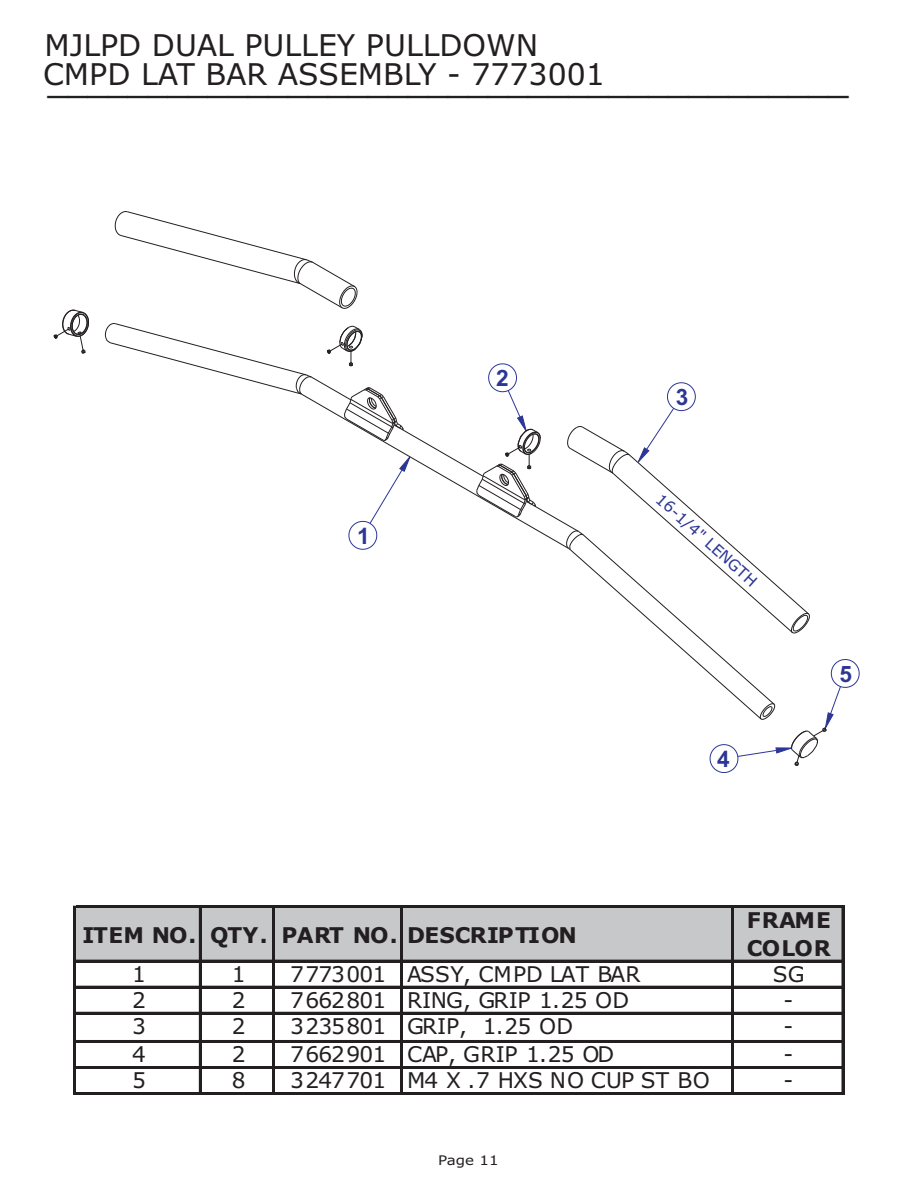
<style>
.page{position:relative;width:918px;height:1188px;background:#fff}
.page>*{position:absolute;margin:0;border:0;box-sizing:border-box;transform-origin:0 0}
.t1{font:36px "Arial";color:#231f20}
.t2{font:30px "Verdana";color:#231f20}
.t3{font:700 22.65px "Arial";color:#2c3695}
.t4{font:21.75px "Verdana";letter-spacing:-.02em;color:#231f20}
.t5{font:21.75px "Verdana";letter-spacing:-.04em;color:#231f20}
.t6{font:700 21.75px "Verdana";letter-spacing:-.02em;color:#231f20}
.t7{font:21.75px "Verdana";color:#231f20}
.t8{font:700 21.75px/28.2px "Verdana";letter-spacing:.03em;color:#231f20}
.t9{font:15.6px "Verdana";color:#2c3695}
.t10{font:13.2px "Verdana";color:#231f20;scale:1.13 1}
</style>
<div class="page">
<svg style="left:54px;top:310px;width:35px;height:44px"></svg>
<svg style="left:115px;top:211px;width:242px;height:97px"></svg>
<svg style="left:105px;top:323px;width:755px;height:450px"></svg>
<div style="left:74px;top:906px;width:768px;height:54px;background:#c7c8ca"></div>
<hr style="left:74px;top:906px;width:2px;height:189px;background:#231f20">
<hr style="left:199px;top:908px;width:3px;height:187px;background:#231f20">
<hr style="left:273px;top:908px;width:2px;height:187px;background:#231f20">
<hr style="left:400px;top:908px;width:1px;height:187px;background:#231f20">
<hr style="left:401px;top:908px;width:2px;height:187px;background:#231f20">
<hr style="left:731px;top:908px;width:1px;height:187px;background:#231f20">
<hr style="left:732px;top:908px;width:2px;height:187px;background:#231f20">
<hr style="left:842px;top:908px;width:2px;height:187px;background:#231f20">
<hr style="left:76px;top:906px;width:768px;height:2px;background:#231f20">
<hr style="left:76px;top:960px;width:768px;height:2px;background:#231f20">
<hr style="left:76px;top:986px;width:768px;height:2px;background:#231f20">
<hr style="left:76px;top:1012px;width:768px;height:2px;background:#231f20">
<hr style="left:76px;top:1040px;width:768px;height:3px;background:#231f20">
<hr style="left:76px;top:1066px;width:768px;height:1px;background:#231f20">
<hr style="left:76px;top:1067px;width:768px;height:2px;background:#231f20">
<hr style="left:76px;top:1092px;width:768px;height:1px;background:#231f20">
<hr style="left:76px;top:1093px;width:768px;height:2px;background:#231f20">
<h2 class="t2" style="left:44px;top:33px;width:495px">MJLPD DUAL PULLEY PULLDOWN</h2>
<h2 class="t2" style="left:43px;top:62px;width:563px">CMPD LAT BAR ASSEMBLY - 7773001</h2>
<h1 class="t1" style="left:48px;top:64px;width:802px">________________________________________</h1>
<p class="t3" style="left:357px;top:527px;width:14px">1</p>
<p class="t3" style="left:496px;top:369px;width:14px">2</p>
<p class="t3" style="left:676px;top:388px;width:14px">3</p>
<p class="t9" style="left:663px;top:492px;width:131px;rotate:42deg">16-1/4" LENGTH</p>
<p class="t3" style="left:717px;top:750px;width:14px">4</p>
<p class="t3" style="left:839px;top:665px;width:14px">5</p>
<p class="t6" style="left:82px;top:926px;width:496px">ITEM NO. QTY. PART NO. DESCRIPTION</p>
<p class="t8" style="left:747px;top:907px;width:86px">FRAME<br>COLOR</p>
<p class="t4" style="left:132px;top:965px;width:15px">1</p>
<p class="t4" style="left:232px;top:965px;width:15px">1</p>
<p class="t7" style="left:290px;top:965px;width:352px">7773001 ASSY, CMPD LAT BAR</p>
<p class="t4" style="left:773px;top:965px;width:33px">SG</p>
<p class="t4" style="left:132px;top:991px;width:15px">2</p>
<p class="t4" style="left:232px;top:991px;width:15px">2</p>
<p class="t4" style="left:290px;top:991px;width:341px">7662801 RING, GRIP 1.25 OD</p>
<p class="t4" style="left:784px;top:991px;width:11px">-</p>
<p class="t4" style="left:132px;top:1017px;width:15px">3</p>
<p class="t4" style="left:232px;top:1017px;width:15px">2</p>
<p class="t5" style="left:290px;top:1017px;width:284px">3235801 GRIP, 1.25 OD</p>
<p class="t4" style="left:784px;top:1017px;width:11px">-</p>
<p class="t4" style="left:132px;top:1046px;width:15px">4</p>
<p class="t4" style="left:232px;top:1046px;width:15px">2</p>
<p class="t5" style="left:290px;top:1046px;width:326px">7662901 CAP, GRIP 1.25 OD</p>
<p class="t4" style="left:784px;top:1046px;width:11px">-</p>
<p class="t4" style="left:132px;top:1072px;width:15px">5</p>
<p class="t4" style="left:232px;top:1072px;width:15px">8</p>
<p class="t4" style="left:290px;top:1072px;width:421px">3247701 M4 X .7 HXS NO CUP ST BO</p>
<p class="t4" style="left:784px;top:1072px;width:11px">-</p>
<p class="t10" style="left:438px;top:1155px;width:55px">Page 11</p>
</div>
